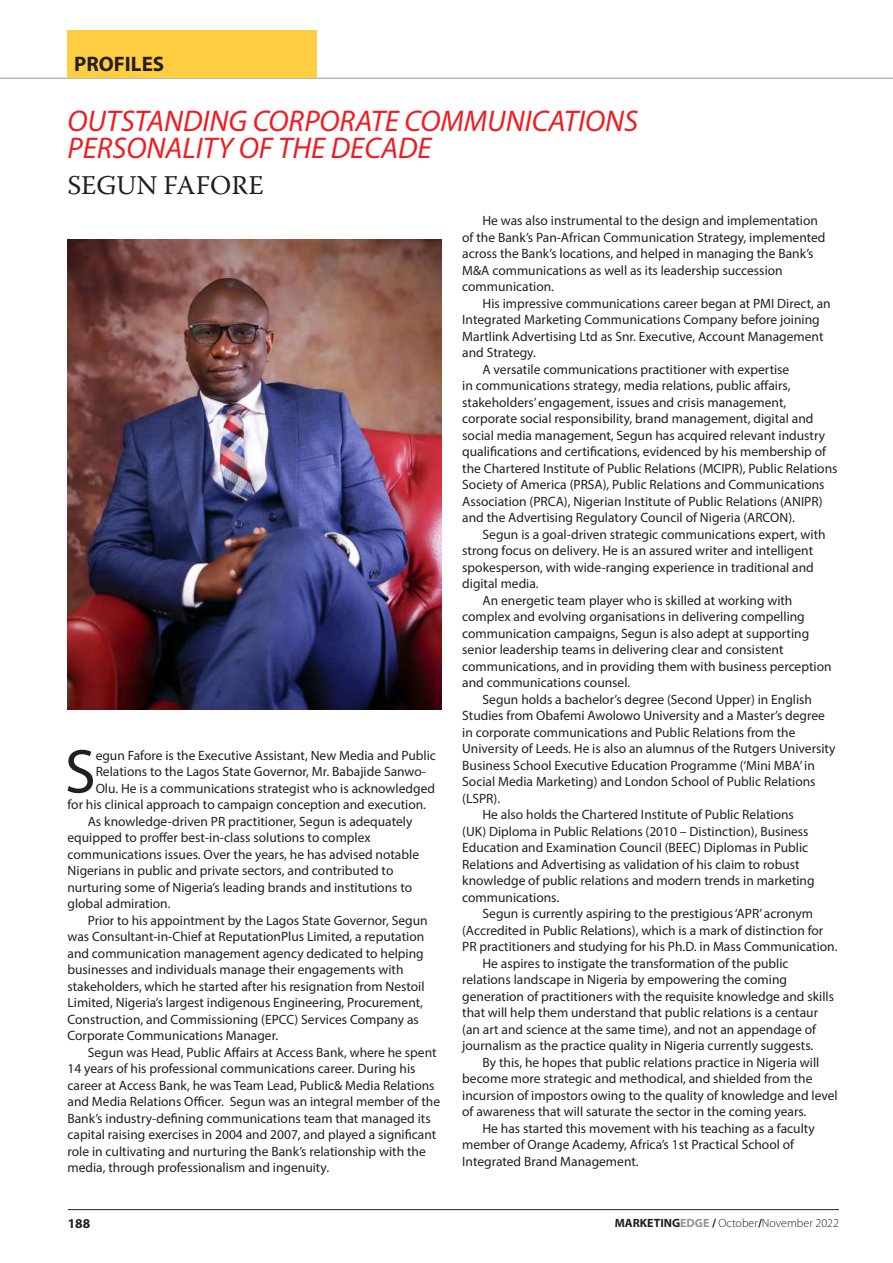
<style>
.page{position:relative;width:893px;height:1263px;background:#fff}
.page>*{position:absolute;margin:0;border:0;box-sizing:border-box;transform-origin:0 0}
.t1{font:62.4px "Myriad Pro";color:#231f20}
.t2{font:italic 30px/27px "Myriad Pro";color:#ee1d23}
.t3{font:27px "Warnock Pro";color:#231f20}
.t4{font:700 21px "Myriad Pro";color:#231f20}
.t5{font:13.5px/16.5px "Myriad Pro";color:#231f20}
.t6{font:700 13.5px "Myriad Pro";color:#231f20}
.t7{font:300 12px "Myriad Pro";color:#231f20}
.s1{font-weight:700}
.s2{font-weight:700;color:#939598}
</style>
<div class="page">
<hr style="left:68px;top:1209px;width:771px;height:1px;background:#231f20">
<hr style="left:0;top:78px;width:893px;height:1px;background:#939598">
<div style="left:68px;top:30px;width:249px;height:48px;background:#ffcd41"></div>
<img style="left:68px;top:239px;width:373px;height:470px">
<h3 class="t4" style="left:74px;top:50px;width:91px">PROFILES</h3>
<h2 class="t2" style="left:68px;top:106px;width:572px">OUTSTANDING CORPORATE COMMUNICATIONS<br>PERSONALITY OF THE DECADE</h2>
<h3 class="t3" style="left:68px;top:168px;width:198px">SEGUN FAFORE</h3>
<h1 class="t1" style="left:65px;top:733px;width:32px">S</h1>
<p class="t5" style="left:96px;top:746px;width:342px">egun Fafore is the Executive Assistant, New Media and Public</p>
<p class="t5" style="left:96px;top:763px;width:332px">Relations to the Lagos State Governor, Mr. Babajide Sanwo-</p>
<p class="t5" style="left:96px;top:779px;width:341px">Olu. He is a communications strategist who is acknowledged</p>
<p class="t5" style="left:68px;top:796px;width:360px">for his clinical approach to campaign conception and execution.</p>
<p class="t5" style="left:88px;top:812px;width:326px">As knowledge-driven PR practitioner, Segun is adequately</p>
<p class="t5" style="left:68px;top:829px;width:305px">equipped to proffer best-in-class solutions to complex</p>
<p class="t5" style="left:68px;top:845px;width:353px">communications issues. Over the years, he has advised notable</p>
<p class="t5" style="left:68px;top:862px;width:327px">Nigerians in public and private sectors, and contributed to</p>
<p class="t5" style="left:68px;top:878px;width:346px">nurturing some of Nigeria’s leading brands and institutions to</p>
<p class="t5" style="left:68px;top:895px;width:105px">global admiration.</p>
<p class="t5" style="left:88px;top:911px;width:341px">Prior to his appointment by the Lagos State Governor, Segun</p>
<p class="t5" style="left:68px;top:928px;width:358px">was Consultant-in-Chief at ReputationPlus Limited, a reputation</p>
<p class="t5" style="left:68px;top:944px;width:358px">and communication management agency dedicated to helping</p>
<p class="t5" style="left:68px;top:961px;width:337px">businesses and individuals manage their engagements with</p>
<p class="t5" style="left:68px;top:977px;width:359px">stakeholders, which he started after his resignation from Nestoil</p>
<p class="t5" style="left:68px;top:994px;width:357px">Limited, Nigeria’s largest indigenous Engineering, Procurement,</p>
<p class="t5" style="left:68px;top:1010px;width:353px">Construction, and Commissioning (EPCC) Services Company as</p>
<p class="t5" style="left:68px;top:1027px;width:212px">Corporate Communications Manager.</p>
<p class="t5" style="left:88px;top:1043px;width:350px">Segun was Head, Public Affairs at Access Bank, where he spent</p>
<p class="t5" style="left:68px;top:1060px;width:350px">14 years of his professional communications career. During his</p>
<p class="t5" style="left:68px;top:1076px;width:369px">career at Access Bank, he was Team Lead, Public&amp; Media Relations</p>
<p class="t5" style="left:68px;top:1093px;width:374px">and Media Relations Officer. Segun was an integral member of the</p>
<p class="t5" style="left:68px;top:1109px;width:365px">Bank’s industry-defining communications team that managed its</p>
<p class="t5" style="left:68px;top:1126px;width:370px">capital raising exercises in 2004 and 2007, and played a significant</p>
<p class="t5" style="left:68px;top:1142px;width:360px">role in cultivating and nurturing the Bank’s relationship with the</p>
<p class="t5" style="left:68px;top:1159px;width:263px">media, through professionalism and ingenuity.</p>
<p class="t5" style="left:462px;top:212px;width:365px;text-indent:20px">He was also instrumental to the design and implementation of the Bank’s Pan-African Communication Strategy, implemented across the Bank’s locations, and helped in managing the Bank’s M&amp;A communications as well as its leadership succession communication.</p>
<p class="t5" style="left:482px;top:295px;width:350px">His impressive communications career began at PMI Direct, an</p>
<p class="t5" style="left:462px;top:311px;width:359px">Integrated Marketing Communications Company before joining</p>
<p class="t5" style="left:462px;top:328px;width:363px">Martlink Advertising Ltd as Snr. Executive, Account Management</p>
<p class="t5" style="left:462px;top:344px;width:75px">and Strategy.</p>
<p class="t5" style="left:482px;top:361px;width:308px">A versatile communications practitioner with expertise</p>
<p class="t5" style="left:462px;top:377px;width:330px">in communications strategy, media relations, public affairs,</p>
<p class="t5" style="left:462px;top:394px;width:325px">stakeholders’ engagement, issues and crisis management,</p>
<p class="t5" style="left:462px;top:410px;width:353px">corporate social responsibility, brand management, digital and</p>
<p class="t5" style="left:462px;top:427px;width:364px">social media management, Segun has acquired relevant industry</p>
<p class="t5" style="left:462px;top:443px;width:365px">qualifications and certifications, evidenced by his membership of</p>
<p class="t5" style="left:462px;top:460px;width:377px">the Chartered Institute of Public Relations (MCIPR), Public Relations</p>
<p class="t5" style="left:462px;top:476px;width:364px">Society of America (PRSA), Public Relations and Communications</p>
<p class="t5" style="left:462px;top:493px;width:362px">Association (PRCA), Nigerian Institute of Public Relations (ANIPR)</p>
<p class="t5" style="left:462px;top:509px;width:334px">and the Advertising Regulatory Council of Nigeria (ARCON).</p>
<p class="t5" style="left:482px;top:526px;width:345px">Segun is a goal-driven strategic communications expert, with</p>
<p class="t5" style="left:462px;top:542px;width:352px">strong focus on delivery. He is an assured writer and intelligent</p>
<p class="t5" style="left:462px;top:559px;width:353px">spokesperson, with wide-ranging experience in traditional and</p>
<p class="t5" style="left:462px;top:575px;width:78px">digital media.</p>
<p class="t5" style="left:482px;top:592px;width:311px">An energetic team player who is skilled at working with</p>
<p class="t5" style="left:462px;top:608px;width:344px">complex and evolving organisations in delivering compelling</p>
<p class="t5" style="left:462px;top:625px;width:349px">communication campaigns, Segun is also adept at supporting</p>
<p class="t5" style="left:462px;top:641px;width:323px">senior leadership teams in delivering clear and consistent</p>
<p class="t5" style="left:462px;top:658px;width:371px">communications, and in providing them with business perception</p>
<p class="t5" style="left:462px;top:674px;width:169px">and communications counsel.</p>
<p class="t5" style="left:482px;top:691px;width:331px">Segun holds a bachelor’s degree (Second Upper) in English</p>
<p class="t5" style="left:462px;top:707px;width:364px">Studies from Obafemi Awolowo University and a Master’s degree</p>
<p class="t5" style="left:462px;top:724px;width:335px">in corporate communications and Public Relations from the</p>
<p class="t5" style="left:462px;top:740px;width:375px">University of Leeds. He is also an alumnus of the Rutgers University</p>
<p class="t5" style="left:462px;top:757px;width:354px">Business School Executive Education Programme (‘Mini MBA’ in</p>
<p class="t5" style="left:462px;top:773px;width:355px">Social Media Marketing) and London School of Public Relations</p>
<p class="t5" style="left:462px;top:790px;width:39px">(LSPR).</p>
<p class="t5" style="left:482px;top:806px;width:313px">He also holds the Chartered Institute of Public Relations</p>
<p class="t5" style="left:462px;top:823px;width:348px">(UK) Diploma in Public Relations (2010 – Distinction), Business</p>
<p class="t5" style="left:462px;top:839px;width:348px">Education and Examination Council (BEEC) Diplomas in Public</p>
<p class="t5" style="left:462px;top:856px;width:339px">Relations and Advertising as validation of his claim to robust</p>
<p class="t5" style="left:462px;top:872px;width:354px">knowledge of public relations and modern trends in marketing</p>
<p class="t5" style="left:462px;top:889px;width:99px">communications.</p>
<p class="t5" style="left:482px;top:905px;width:332px">Segun is currently aspiring to the prestigious ‘APR’ acronym</p>
<p class="t5" style="left:462px;top:922px;width:363px">(Accredited in Public Relations), which is a mark of distinction for</p>
<p class="t5" style="left:462px;top:938px;width:377px">PR practitioners and studying for his Ph.D. in Mass Communication.</p>
<p class="t5" style="left:482px;top:955px;width:308px">He aspires to instigate the transformation of the public</p>
<p class="t5" style="left:462px;top:971px;width:326px">relations landscape in Nigeria by empowering the coming</p>
<p class="t5" style="left:462px;top:988px;width:373px">generation of practitioners with the requisite knowledge and skills</p>
<p class="t5" style="left:462px;top:1004px;width:357px">that will help them understand that public relations is a centaur</p>
<p class="t5" style="left:462px;top:1021px;width:355px">(an art and science at the same time), and not an appendage of</p>
<p class="t5" style="left:462px;top:1037px;width:353px">journalism as the practice quality in Nigeria currently suggests.</p>
<p class="t5" style="left:482px;top:1054px;width:338px">By this, he hopes that public relations practice in Nigeria will</p>
<p class="t5" style="left:462px;top:1070px;width:352px">become more strategic and methodical, and shielded from the</p>
<p class="t5" style="left:462px;top:1087px;width:377px">incursion of impostors owing to the quality of knowledge and level</p>
<p class="t5" style="left:462px;top:1103px;width:346px">of awareness that will saturate the sector in the coming years.</p>
<p class="t5" style="left:482px;top:1120px;width:334px">He has started this movement with his teaching as a faculty</p>
<p class="t5" style="left:462px;top:1136px;width:333px">member of Orange Academy, Africa’s 1st Practical School of</p>
<p class="t5" style="left:462px;top:1153px;width:178px">Integrated Brand Management.</p>
<p class="t6" style="left:68px;top:1214px;width:24px">188</p>
<p class="t7" style="left:615px;top:1216px;width:226px"><span class="s1">MARKETING</span><span class="s2">EDGE</span> <span class="s1">/</span> October<span class="s1">/</span>November 2022</p>
</div>
